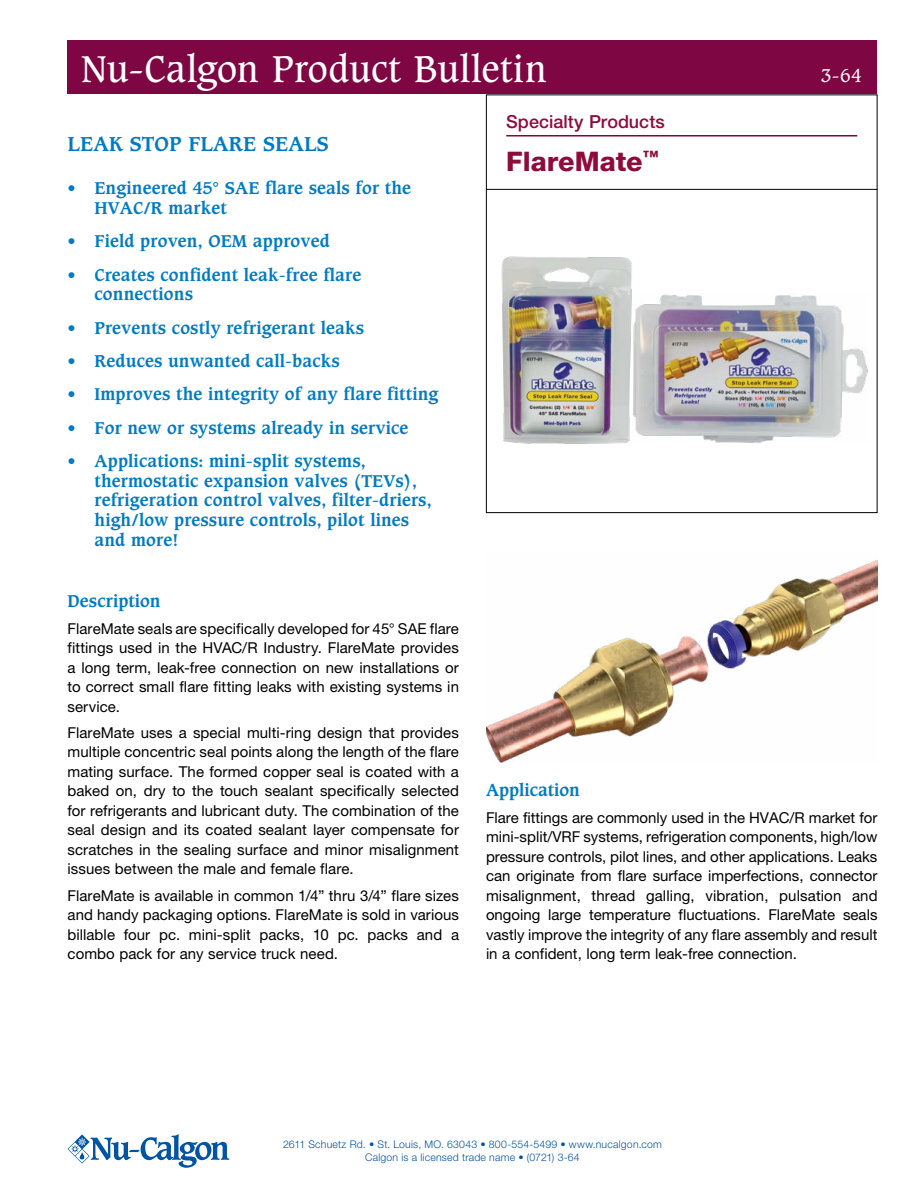
<style>
.page{position:relative;width:918px;height:1188px;background:#fff}
.page>*{position:absolute;margin:0;border:0;box-sizing:border-box;transform-origin:0 0}
.t1{font:36px "Caxton Std";letter-spacing:.01em;color:#fff}
.t2{font:800 27px "Helvetica Neue LT Pro";color:#8e0c3a}
.t3{font:700 19.5px "Caxton Std";letter-spacing:.01em;color:#007bc3}
.t4{font:500 18px "Helvetica Neue LT Pro";color:#8e0c3a}
.t5{font:18px "Caxton Std";color:#fff}
.t6{font:700 16.5px/19.8px "Caxton Std";letter-spacing:.01em;color:#007bc3}
.t7{font:15px/19.5px "Helvetica Neue LT Pro";letter-spacing:.005em;color:#000;text-align:justify}
.t8{font:300 10.5px/12.6px "Helvetica Neue LT Pro";letter-spacing:.02em;color:#0054a4;text-align:center}
</style>
<div class="page">
<hr style="left:486px;top:189px;width:391px;height:1px;background:#000">
<div style="left:68px;top:40px;width:810px;height:54px;background:#7e0643"></div>
<hr style="left:506px;top:135px;width:351px;height:1px;background:#7e0643">
<svg style="left:67px;top:1134px;width:163px;height:34px"></svg>
<img style="left:501px;top:256px;width:131px;height:187px">
<img style="left:633px;top:294px;width:235px;height:149px">
<img style="left:486px;top:560px;width:392px;height:203px">
<h1 class="t1" style="left:81px;top:48px;width:467px">Nu-Calgon Product Bulletin</h1>
<h3 class="t3" style="left:68px;top:132px;width:263px">LEAK STOP FLARE SEALS</h3>
<p class="t6" style="left:94px;top:178px;width:318px;text-indent:-27px">• Engineered 45° SAE flare seals for the<br>HVAC/R market</p>
<p class="t6" style="left:68px;top:232px;width:264px">• Field proven, OEM approved</p>
<p class="t6" style="left:94px;top:265px;width:268px;text-indent:-27px">• Creates confident leak-free flare connections</p>
<p class="t6" style="left:68px;top:318px;width:298px">• Prevents costly refrigerant leaks</p>
<p class="t6" style="left:68px;top:351px;width:274px">• Reduces unwanted call-backs</p>
<p class="t6" style="left:68px;top:385px;width:372px">• Improves the integrity of any flare fitting</p>
<p class="t6" style="left:68px;top:418px;width:342px">• For new or systems already in service</p>
<p class="t6" style="left:94px;top:451px;width:339px;text-indent:-27px">• Applications: mini-split systems, thermostatic expansion valves (TEVs), refrigeration control valves, filter-driers, high/low pressure controls, pilot lines and more!</p>
<p class="t4" style="left:506px;top:110px;width:160px">Specialty Products</p>
<h2 class="t2" style="left:506px;top:145px;width:154px">FlareMate<sup>™</sup></h2>
<p class="t5" style="left:821px;top:65px;width:42px">3-64</p>
<p class="t6" style="left:68px;top:592px;width:94px">Description</p>
<p class="t7" style="left:68px;top:618px;width:393px">FlareMate seals are specifically developed for 45° SAE flare fittings used in the HVAC/R Industry. FlareMate provides a long term, leak-free connection on new installations or to correct small flare fitting leaks with existing systems in service.</p>
<p class="t7" style="left:68px;top:723px;width:393px">FlareMate uses a special multi-ring design that provides multiple concentric seal points along the length of the flare mating surface. The formed copper seal is coated with a baked on, dry to the touch sealant specifically selected for refrigerants and lubricant duty. The combination of the seal design and its coated sealant layer compensate for scratches in the sealing surface and minor misalignment issues between the male and female flare.</p>
<p class="t7" style="left:68px;top:885px;width:393px">FlareMate is available in common 1/4” thru 3/4” flare sizes and handy packaging options. FlareMate is sold in various billable four pc. mini-split packs, 10 pc. packs and a combo pack for any service truck need.</p>
<p class="t6" style="left:486px;top:781px;width:95px">Application</p>
<p class="t7" style="left:486px;top:807px;width:393px">Flare fittings are commonly used in the HVAC/R market for mini-split/VRF systems, refrigeration components, high/low pressure controls, pilot lines, and other applications. Leaks can originate from flare surface imperfections, connector misalignment, thread galling, vibration, pulsation and ongoing large temperature fluctuations. FlareMate seals vastly improve the integrity of any flare assembly and result in a confident, long term leak-free connection.</p>
<p class="t8" style="left:283px;top:1138px;width:380px">2611 Schuetz Rd. • St. Louis, MO. 63043 • 800-554-5499 • www.nucalgon.com<br>Calgon is a licensed trade name • (0721) 3-64</p>
</div>
